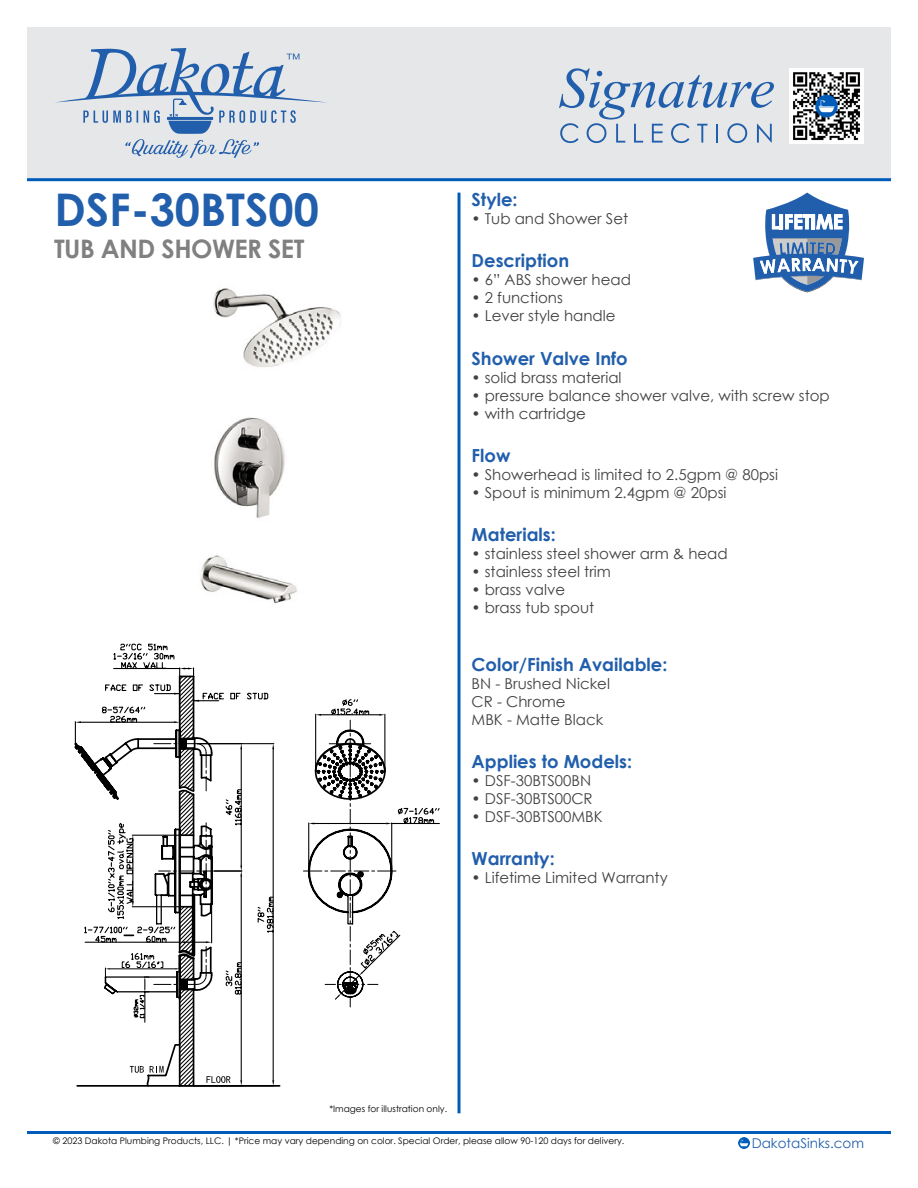
<style>
.page{position:relative;width:918px;height:1188px;background:#fff}
.page>*{position:absolute;margin:0;border:0;box-sizing:border-box;transform-origin:0 0}
.t1{font:700 45px "Century Gothic";color:#215eac}
.t2{font:700 25.5px "Century Gothic";letter-spacing:-.02em;color:#808080}
.t3{font:700 18px "Century Gothic";color:#215eac}
.t4{font:15px/18px "Century Gothic";color:#414142}
.t5{font:13.5px "Century Gothic";color:#215eac}
.t6{font:9px "Century Gothic";color:#000}
</style>
<div class="page">
<div style="left:27px;top:27px;width:864px;height:151px;background:#e6e7e8"></div>
<hr style="left:27px;top:178px;width:864px;height:3px;background:#005cb9">
<hr style="left:27px;top:1131px;width:864px;height:3px;background:#005cb9">
<svg style="left:739px;top:1138px;width:10px;height:10px"></svg>
<svg style="left:55px;top:48px;width:272px;height:110px"></svg>
<img style="left:200px;top:288px;width:141px;height:315px">
<svg style="left:753px;top:193px;width:111px;height:99px"></svg>
<img style="left:790px;top:69px;width:74px;height:74px">
<hr style="left:457px;top:193px;width:3px;height:920px;background:#005cb9">
<svg style="left:74px;top:643px;width:366px;height:444px"></svg>
<svg style="left:559px;top:68px;width:215px;height:75px"></svg>
<h1 class="t1" style="left:54px;top:176px;width:266px">DSF-30BTS00</h1>
<h2 class="t2" style="left:54px;top:230px;width:252px">TUB AND SHOWER SET</h2>
<p class="t3" style="left:472px;top:186px;width:48px">Style:</p>
<p class="t4" style="left:472px;top:209px;width:158px">• Tub and Shower Set</p>
<p class="t3" style="left:472px;top:247px;width:99px">Description</p>
<p class="t4" style="left:472px;top:271px;width:161px">• 6” ABS shower head</p>
<p class="t4" style="left:472px;top:289px;width:93px">• 2 functions</p>
<p class="t4" style="left:472px;top:307px;width:146px">• Lever style handle</p>
<p class="t3" style="left:472px;top:344px;width:158px">Shower Valve Info</p>
<p class="t4" style="left:472px;top:368px;width:152px">• solid brass material</p>
<p class="t4" style="left:472px;top:386px;width:360px">• pressure balance shower valve, with screw stop</p>
<p class="t4" style="left:472px;top:404px;width:116px">• with cartridge</p>
<p class="t3" style="left:472px;top:442px;width:40px">Flow</p>
<p class="t4" style="left:472px;top:465px;width:308px">• Showerhead is limited to 2.5gpm @ 80psi</p>
<p class="t4" style="left:472px;top:483px;width:256px">• Spout is minimum 2.4gpm @ 20psi</p>
<p class="t3" style="left:472px;top:521px;width:86px">Materials:</p>
<p class="t4" style="left:472px;top:544px;width:258px">• stainless steel shower arm &amp; head</p>
<p class="t4" style="left:472px;top:562px;width:141px">• stainless steel trim</p>
<p class="t4" style="left:472px;top:580px;width:95px">• brass valve</p>
<p class="t4" style="left:472px;top:598px;width:124px">• brass tub spout</p>
<p class="t3" style="left:472px;top:650px;width:197px">Color/Finish Available:</p>
<p class="t4" style="left:472px;top:674px;width:140px">BN - Brushed Nickel<br>CR - Chrome<br>MBK - Matte Black</p>
<p class="t3" style="left:472px;top:748px;width:162px">Applies to Models:</p>
<p class="t4" style="left:472px;top:771px;width:121px">• DSF-30BTS00BN</p>
<p class="t4" style="left:472px;top:789px;width:123px">• DSF-30BTS00CR</p>
<p class="t4" style="left:472px;top:807px;width:133px">• DSF-30BTS00MBK</p>
<p class="t3" style="left:472px;top:845px;width:85px">Warranty:</p>
<p class="t4" style="left:472px;top:868px;width:198px">• Lifetime Limited Warranty</p>
<p class="t6" style="left:329px;top:1103px;width:119px">*Images for illustration only.</p>
<p class="t6" style="left:53px;top:1135px;width:573px">© 2023 Dakota Plumbing Products, LLC. | *Price may vary depending on color. Special Order, please allow 90-120 days for delivery.</p>
<p class="t5" style="left:752px;top:1133px;width:114px">DakotaSinks.com</p>
</div>
